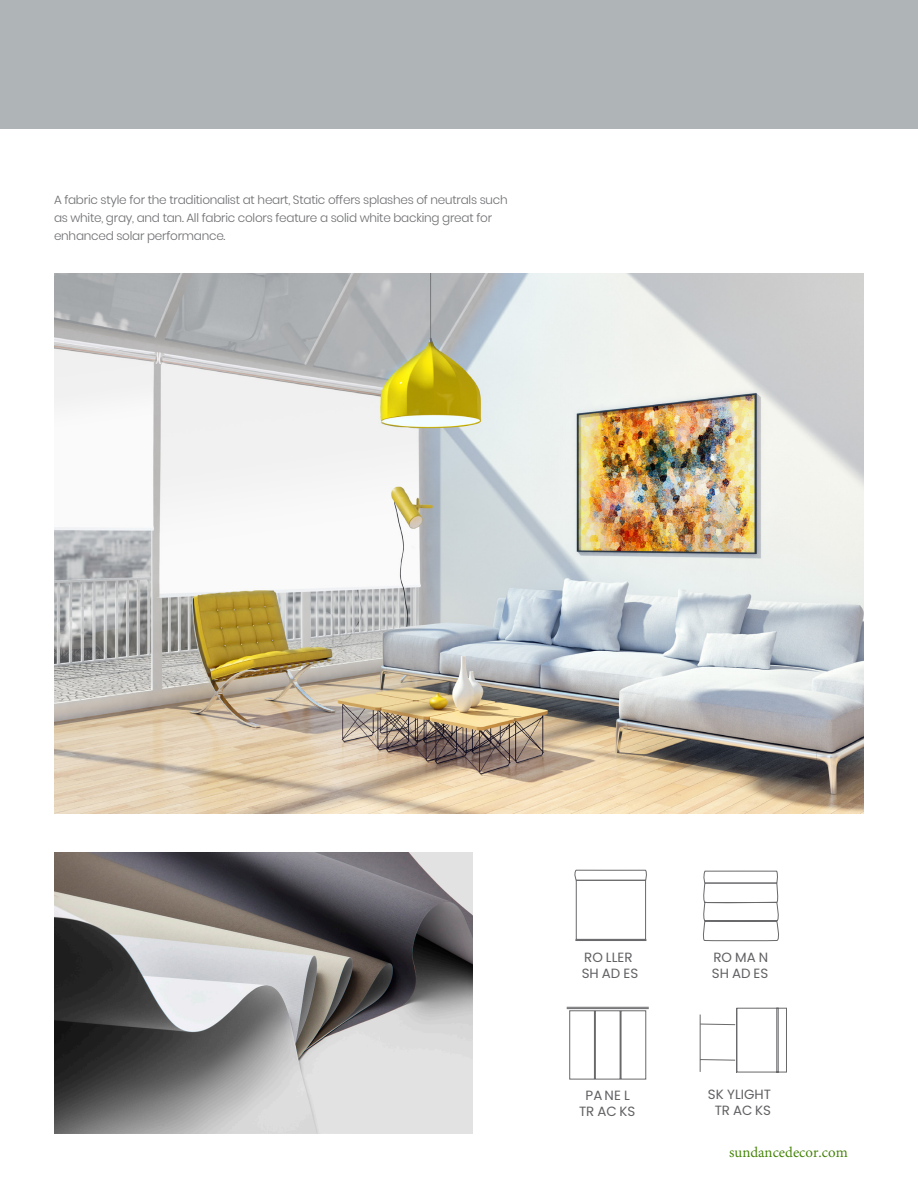
<style>
.page{position:relative;width:918px;height:1188px;background:#fff}
.page>*{position:absolute;margin:0;border:0;box-sizing:border-box;transform-origin:0 0}
.t1{font:18px "Adobe Thai";color:#408002}
.t2{font:13.35px/16px "Poppins";color:#616164}
.t3{font:300 12px/18px "Poppins";letter-spacing:-.02em;color:#6c6d70}
</style>
<div class="page">
<img style="left:55px;top:273px;width:808px;height:540px">
<img style="left:55px;top:852px;width:417px;height:282px">
<div style="left:0;top:0;width:918px;height:129px;background:#afb4b7"></div>
<svg style="left:574px;top:869px;width:73px;height:12px"></svg>
<div style="left:576px;top:880px;width:70px;height:60px;border:1px solid #69696c"></div>
<div style="left:576px;top:940px;width:70px;height:1px;border:1px solid #69696c"></div>
<svg style="left:703px;top:871px;width:76px;height:70px"></svg>
<svg style="left:566px;top:1007px;width:83px;height:73px"></svg>
<svg style="left:699px;top:1008px;width:88px;height:65px"></svg>
<p class="t3" style="left:54px;top:191px;width:455px">A fabric style for the traditionalist at heart, Static offers splashes of neutrals such as white, gray, and tan. All fabric colors feature a solid white backing great for enhanced solar performance.</p>
<p class="t2" style="left:582px;top:949px;width:58px">RO LLER<br>SH AD ES</p>
<p class="t2" style="left:712px;top:949px;width:58px">RO MA N<br>SH AD ES</p>
<p class="t2" style="left:579px;top:1087px;width:58px;text-align:center">PANE L<br>TR AC KS</p>
<p class="t2" style="left:708px;top:1086px;width:65px;text-align:center">SK YLIGHT<br>TR AC KS</p>
<h1 class="t1" style="left:729px;top:1140px;width:120px">sundancedecor.com</h1>
</div>
